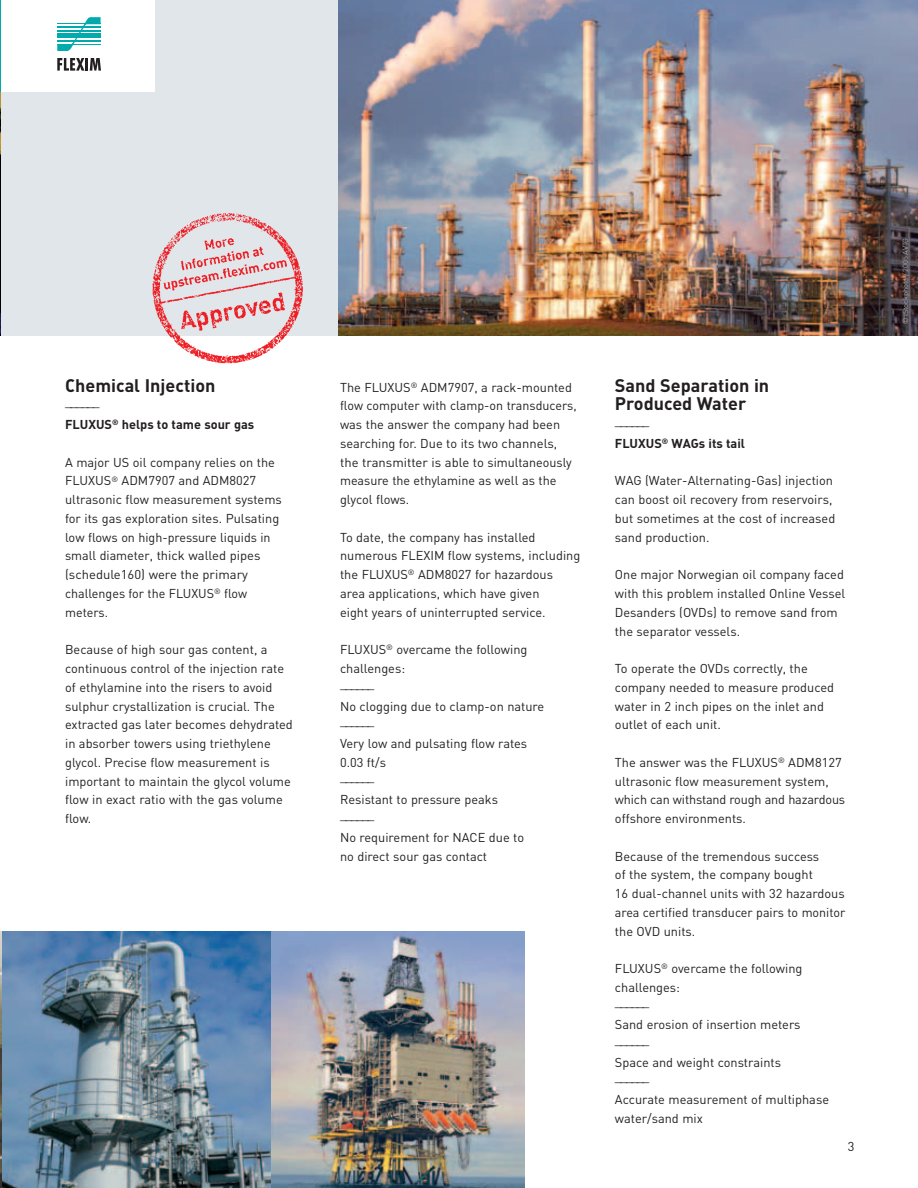
<style>
.page{position:relative;width:918px;height:1188px;background:#fff}
.page>*{position:absolute;margin:0;border:0;box-sizing:border-box;transform-origin:0 0}
.t1{font:700 18px/18.8px "DIN";color:#231f20}
.t2{font:12.75px/18.8px "DIN";color:#231f20}
.t3{font:700 12.75px/23px "DIN";color:#231f20}
.t4{font:7.5px "DIN";letter-spacing:-.015em;color:#a8a9ad}
.s1{font-weight:400}
</style>
<div class="page">
<img style="left:0;top:91px;width:1px;height:244px">
<img style="left:0;top:932px;width:272px;height:256px">
<img style="left:272px;top:932px;width:253px;height:256px">
<div style="left:1px;top:0;width:902px;height:335px;background:#e1e6ea"></div>
<img style="left:339px;top:0;width:579px;height:335px">
<img style="left:151px;top:213px;width:153px;height:151px">
<hr style="left:0;top:0;width:1px;height:91px;background:#00aaad">
<div style="left:1px;top:0;width:153px;height:91px;background:#fff"></div>
<svg style="left:57px;top:17px;width:44px;height:34px"></svg>
<svg style="left:57px;top:58px;width:44px;height:13px"></svg>
<h1 class="t1" style="left:65px;top:375px;width:152px">Chemical Injection</h1>
<p class="t3" style="left:65px;top:390px;width:191px"><span class="s1">______<br></span>FLUXUS<sup>®</sup> helps to tame sour gas</p>
<p class="t2" style="left:65px;top:452px;width:218px">A major US oil company relies on the<br>FLUXUS<sup>®</sup> ADM7907 and ADM8027 ultrasonic flow measurement systems for its gas exploration sites. Pulsating low flows on high-pressure liquids in small diameter, thick walled pipes (schedule160) were the primary challenges for the FLUXUS<sup>®</sup> flow meters.</p>
<p class="t2" style="left:65px;top:640px;width:229px">Because of high sour gas content, a continuous control of the injection rate of ethylamine into the risers to avoid sulphur crystallization is crucial. The extracted gas later becomes dehydrated in absorber towers using triethylene glycol. Precise flow measurement is important to maintain the glycol volume flow in exact ratio with the gas volume flow.</p>
<p class="t2" style="left:340px;top:377px;width:238px">The FLUXUS<sup>®</sup> ADM7907, a rack-mounted flow computer with clamp-on transducers, was the answer the company had been searching for. Due to its two channels, the transmitter is able to simultaneously measure the ethylamine as well as the glycol flows.</p>
<p class="t2" style="left:340px;top:528px;width:242px">To date, the company has installed numerous FLEXIM flow systems, including the FLUXUS<sup>®</sup> ADM8027 for hazardous area applications, which have given<br>eight years of uninterrupted service.</p>
<p class="t2" style="left:340px;top:640px;width:189px">FLUXUS<sup>®</sup> overcame the following challenges:</p>
<p class="t2" style="left:340px;top:671px;width:206px;line-height:23px">______<br>No clogging due to clamp-on nature</p>
<p class="t2" style="left:340px;top:709px;width:189px;line-height:23px">______<br>Very low and pulsating flow rates</p>
<p class="t2" style="left:340px;top:755px;width:48px;line-height:14.5px">0.03 ft/s ______</p>
<p class="t2" style="left:340px;top:792px;width:160px;line-height:14.5px">Resistant to pressure peaks ______</p>
<p class="t2" style="left:340px;top:828px;width:186px">No requirement for NACE due to no direct sour gas contact</p>
<h1 class="t1" style="left:615px;top:375px;width:156px">Sand Separation in<br>Produced Water</h1>
<p class="t3" style="left:615px;top:408px;width:132px"><span class="s1">______<br></span>FLUXUS<sup>®</sup> WAGs its tail</p>
<p class="t2" style="left:615px;top:471px;width:222px">WAG (Water-Alternating-Gas) injection can boost oil recovery from reservoirs, but sometimes at the cost of increased sand production.</p>
<p class="t2" style="left:615px;top:565px;width:232px">One major Norwegian oil company faced with this problem installed Online Vessel Desanders (OVDs) to remove sand from the separator vessels.</p>
<p class="t2" style="left:615px;top:659px;width:221px">To operate the OVDs correctly, the company needed to measure produced water in 2 inch pipes on the inlet and outlet of each unit.</p>
<p class="t2" style="left:615px;top:753px;width:232px">The answer was the FLUXUS<sup>®</sup> ADM8127 ultrasonic flow measurement system, which can withstand rough and hazardous offshore environments.</p>
<p class="t2" style="left:615px;top:846px;width:232px">Because of the tremendous success<br>of the system, the company bought<br>16 dual-channel units with 32 hazardous area certified transducer pairs to monitor the OVD units.</p>
<p class="t2" style="left:615px;top:959px;width:189px">FLUXUS<sup>®</sup> overcame the following challenges:</p>
<p class="t2" style="left:615px;top:990px;width:187px;line-height:23px">______<br>Sand erosion of insertion meters</p>
<p class="t2" style="left:615px;top:1028px;width:168px;line-height:23px">______<br>Space and weight constraints</p>
<p class="t2" style="left:615px;top:1065px;width:216px;line-height:23px">______<br>Accurate measurement of multiphase</p>
<p class="t2" style="left:615px;top:1109px;width:89px">water/sand mix</p>
<p class="t2" style="left:848px;top:1137px;width:8px">3</p>
<p class="t4" style="left:901px;top:324px;width:88px;rotate:-90deg">© iStockphoto / 2005 AVTG</p>
</div>
